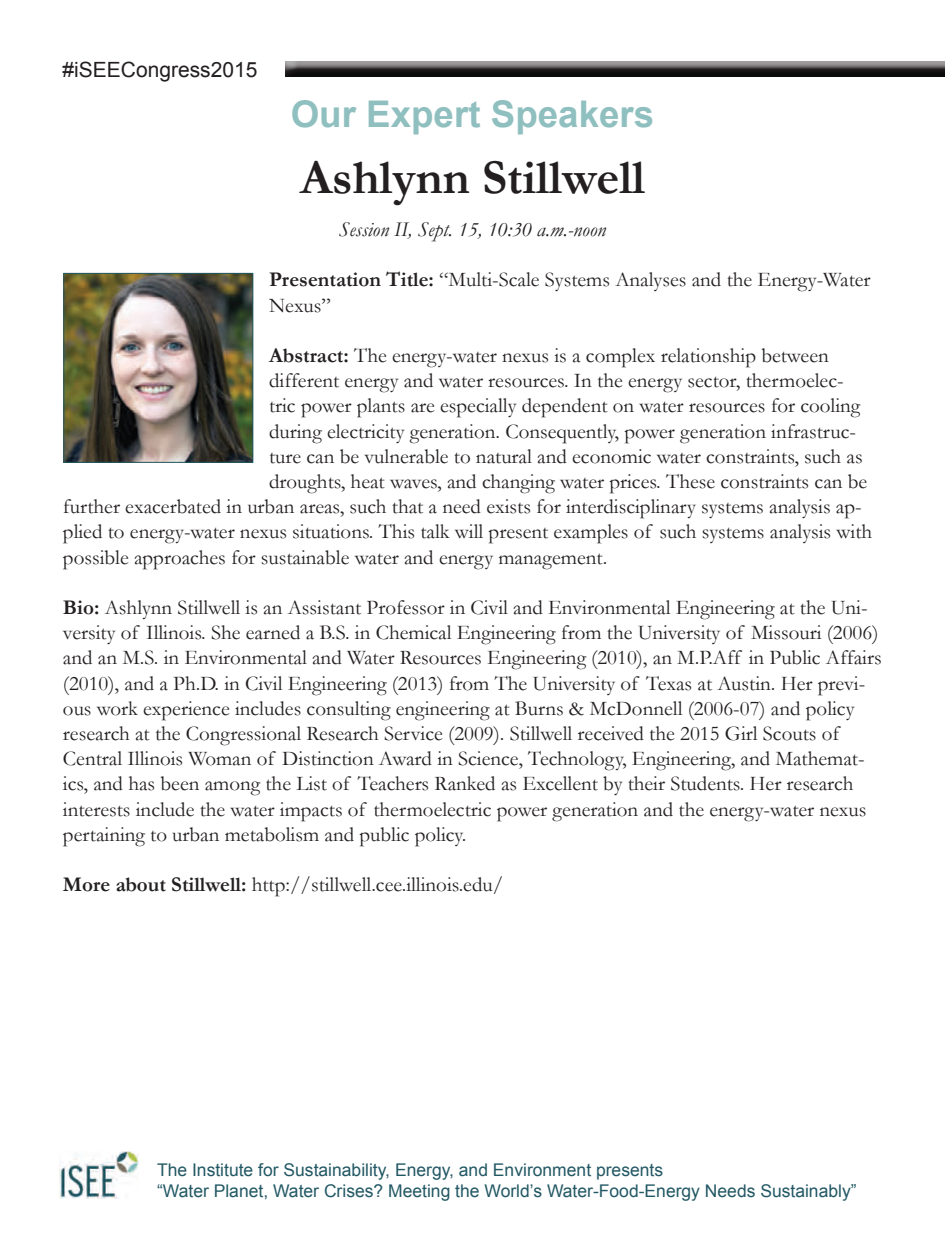
<style>
.page{position:relative;width:945px;height:1260px;background:#fff}
.page>*{position:absolute;margin:0;border:0;box-sizing:border-box;transform-origin:0 0}
.t1{font:700 49px "Garamond";color:#231f20}
.t2{font:700 36.75px "Arial";color:#90bfc0}
.t3{font:21px/25.2px "Garamond";color:#231f20}
.t4{font:italic 21px "Garamond";color:#231f20}
.t5{font:21px "Arial";color:#231f20}
.t6{font:17.5px "Arial";color:#225864}
.s1{font-weight:700}
</style>
<div class="page">
<img style="left:60px;top:1151px;width:79px;height:48px">
<img style="left:65px;top:275px;width:186px;height:186px">
<div style="left:63px;top:273px;width:190px;height:190px;border:1px solid #225864"></div>
<div style="left:285px;top:60px;width:660px;height:14px;background:#9f9d9d"></div>
<div style="left:285px;top:62px;width:660px;height:18px;background:#231f20;opacity:.75"></div>
<p class="t5" style="left:63px;top:56px;width:196px">#iSEECongress2015</p>
<p class="t2" style="left:291px;top:89px;width:365px">Our Expert Speakers</p>
<p class="t1" style="left:300px;top:149px;width:346px">Ashlynn Stillwell</p>
<p class="t4" style="left:339px;top:217px;width:269px">Session II, Sept. 15, 10:30 a.m.-noon</p>
<p class="t3" style="left:269px;top:267px;width:603px"><span class="s1">Presentation Title:</span> “Multi-Scale Systems Analyses and the Energy-Water<br>Nexus”</p>
<p class="t3" style="left:269px;top:343px;width:561px"><span class="s1">Abstract:</span> The energy-water nexus is a complex relationship between</p>
<p class="t3" style="left:269px;top:368px;width:576px">different energy and water resources. In the energy sector, thermoelec-</p>
<p class="t3" style="left:269px;top:393px;width:593px">tric power plants are especially dependent on water resources for cooling</p>
<p class="t3" style="left:269px;top:418px;width:589px">during electricity generation. Consequently, power generation infrastruc-</p>
<p class="t3" style="left:269px;top:443px;width:595px">ture can be vulnerable to natural and economic water constraints, such as</p>
<p class="t3" style="left:269px;top:469px;width:600px">droughts, heat waves, and changing water prices. These constraints can be</p>
<p class="t3" style="left:63px;top:494px;width:800px">further exacerbated in urban areas, such that a need exists for interdisciplinary systems analysis ap-</p>
<p class="t3" style="left:63px;top:519px;width:811px">plied to energy-water nexus situations. This talk will present examples of such systems analysis with</p>
<p class="t3" style="left:63px;top:544px;width:546px">possible approaches for sustainable water and energy management.</p>
<p class="t3" style="left:63px;top:595px;width:820px"><span class="s1">Bio:</span> Ashlynn Stillwell is an Assistant Professor in Civil and Environmental Engineering at the Uni&shy;versity of Illinois. She earned a B.S. in Chemical Engineering from the University of Missouri (2006) and an M.S. in Environmental and Water Resources Engineering (2010), an M.P.Aff in Public Affairs (2010), and a Ph.D. in Civil Engineering (2013) from The University of Texas at Austin. Her previ&shy;ous work experience includes consulting engineering at Burns &amp; McDonnell (2006-07) and policy research at the Congressional Research Service (2009). Stillwell received the 2015 Girl Scouts of Central Illinois Woman of Distinction Award in Science, Technology, Engineering, and Mathemat&shy;ics, and has been among the List of Teachers Ranked as Excellent by their Students. Her research interests include the water impacts of thermoelectric power generation and the energy-water nexus pertaining to urban metabolism and public policy.</p>
<p class="t3" style="left:63px;top:872px;width:442px"><span class="s1">More about Stillwell:</span> http://stillwell.cee.illinois.edu/</p>
<p class="t6" style="left:157px;top:1158px;width:508px">The Institute for Sustainability, Energy, and Environment presents</p>
<p class="t6" style="left:157px;top:1179px;width:701px">“Water Planet, Water Crises? Meeting the World’s Water-Food-Energy Needs Sustainably”</p>
</div>
